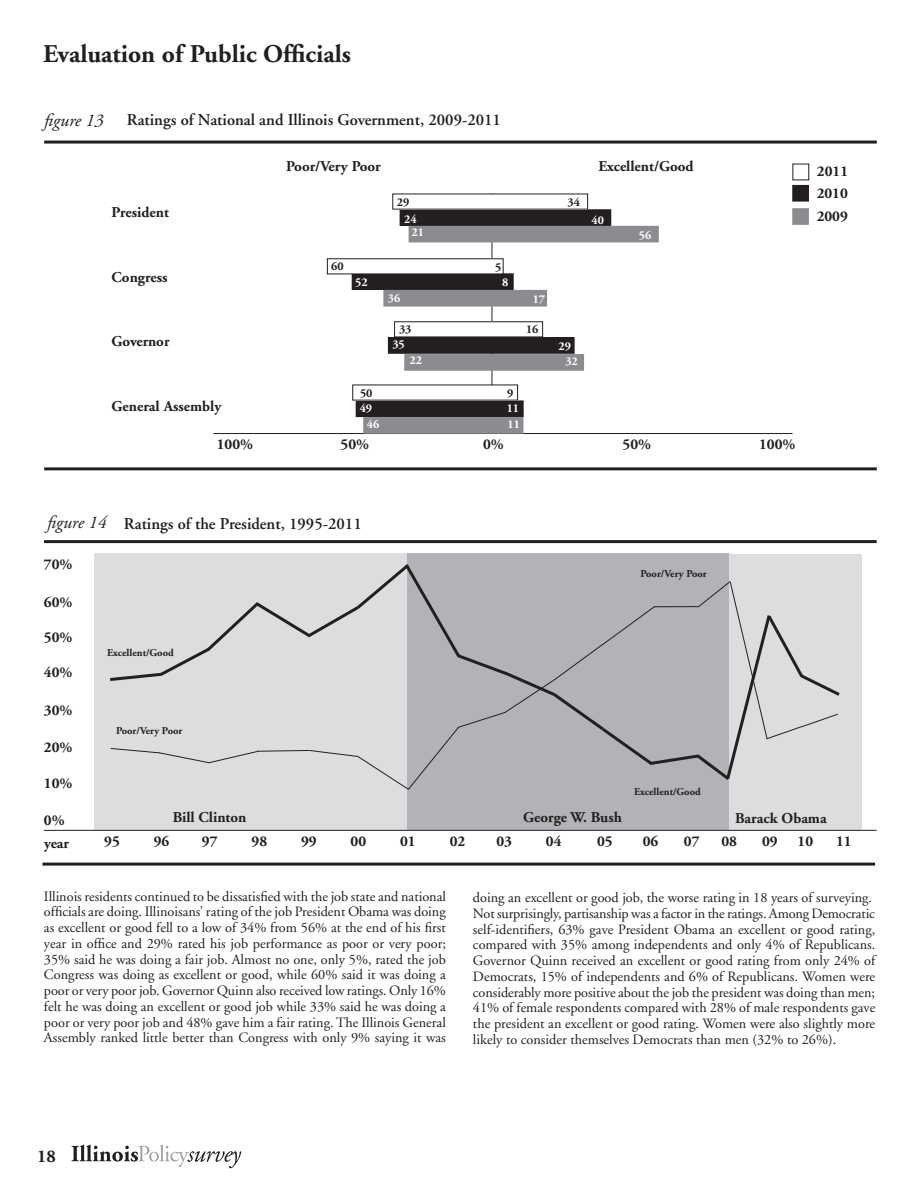
<style>
.page{position:relative;width:918px;height:1188px;background:#fff}
.page>*{position:absolute;margin:0;border:0;box-sizing:border-box;transform-origin:0 0}
.t1{font:700 25.5px "Adobe Garamond";color:#231f20}
.t2{font:italic 18px "Adobe Garamond";color:#231f20}
.t3{font:700 18px "Adobe Garamond";color:#231f20}
.t4{font:600 16.5px "Adobe Garamond";color:#231f20}
.t5{font:700 15px/23.1px "Adobe Garamond";color:#231f20}
.t6{font:14.25px/15.8px "Adobe Garamond";color:#231f20;text-align:justify}
.t7{font:700 12px "Adobe Garamond";color:#fff}
.t8{font:700 12px "Adobe Garamond";color:#231f20}
.t9{font:700 10.5px "Adobe Garamond";color:#231f20}
.s1{font-weight:400;font-style:italic;font-size:18px}
</style>
<div class="page">
<svg style="left:72px;top:1145px;width:169px;height:23px"></svg>
<div style="left:400px;top:210px;width:211px;height:15px;background:#231f20"></div>
<div style="left:400px;top:209px;width:211px;height:17px;border:2px solid #231f20"></div>
<div style="left:352px;top:274px;width:161px;height:15px;background:#231f20"></div>
<div style="left:352px;top:273px;width:162px;height:17px;border:2px solid #231f20"></div>
<div style="left:389px;top:338px;width:185px;height:15px;background:#231f20"></div>
<div style="left:388px;top:337px;width:187px;height:17px;border:2px solid #231f20"></div>
<div style="left:356px;top:401px;width:167px;height:15px;background:#231f20"></div>
<div style="left:356px;top:400px;width:168px;height:17px;border:2px solid #231f20"></div>
<div style="left:726px;top:554px;width:136px;height:276px;background:#dcdddf"></div>
<div style="left:407px;top:554px;width:322px;height:276px;background:#b2b3b7"></div>
<div style="left:94px;top:554px;width:313px;height:276px;background:#dcdddf"></div>
<hr style="left:44px;top:141px;width:833px;height:3px;background:#231f20">
<hr style="left:213px;top:433px;width:580px;height:1px;background:#231f20">
<hr style="left:492px;top:194px;width:1px;height:237px;background:#231f20">
<hr style="left:43px;top:863px;width:832px;height:3px;background:#231f20">
<div style="left:793px;top:186px;width:15px;height:15px;background:#231f20"></div>
<div style="left:792px;top:185px;width:17px;height:17px;border:2px solid #231f20"></div>
<div style="left:792px;top:208px;width:17px;height:17px;background:#8a8c8f;border:2px solid #8a8c8f"></div>
<hr style="left:44px;top:540px;width:833px;height:3px;background:#231f20">
<hr style="left:44px;top:830px;width:833px;height:1px;background:#231f20">
<div style="left:409px;top:226px;width:250px;height:16px;background:#8a8c8f"></div>
<div style="left:383px;top:290px;width:164px;height:17px;background:#8a8c8f;border:2px solid #8a8c8f"></div>
<div style="left:404px;top:354px;width:180px;height:17px;background:#8a8c8f;border:2px solid #8a8c8f"></div>
<div style="left:363px;top:417px;width:160px;height:17px;background:#8a8c8f;border:2px solid #8a8c8f"></div>
<hr style="left:44px;top:467px;width:833px;height:3px;background:#231f20">
<div style="left:353px;top:385px;width:165px;height:15px;background:#fff"></div>
<div style="left:395px;top:322px;width:148px;height:15px;background:#fff"></div>
<div style="left:327px;top:259px;width:176px;height:15px;background:#fff"></div>
<div style="left:393px;top:194px;width:195px;height:15px;background:#fff"></div>
<svg style="left:110px;top:564px;width:730px;height:226px"></svg>
<h1 class="t1" style="left:43px;top:40px;width:309px">Evaluation of Public Officials</h1>
<p class="t2" style="left:44px;top:111px;width:61px">figure 13</p>
<p class="t4" style="left:127px;top:111px;width:376px">Ratings of National and Illinois Government, 2009-2011</p>
<p class="t5" style="left:112px;top:201px;width:59px">President</p>
<p class="t5" style="left:286px;top:155px;width:96px">Poor/Very Poor</p>
<p class="t8" style="left:397px;top:195px;width:14px">29</p>
<p class="t8" style="left:567px;top:195px;width:14px">34</p>
<p class="t7" style="left:404px;top:213px;width:14px">24</p>
<p class="t5" style="left:598px;top:155px;width:97px">Excellent/Good</p>
<p class="t7" style="left:591px;top:214px;width:14px">40</p>
<p class="t7" style="left:411px;top:226px;width:14px">21</p>
<p class="t7" style="left:639px;top:229px;width:14px">56</p>
<p class="t8" style="left:331px;top:260px;width:14px">60</p>
<p class="t8" style="left:495px;top:260px;width:8px">5</p>
<p class="t5" style="left:112px;top:266px;width:57px">Congress</p>
<p class="t7" style="left:355px;top:276px;width:14px">52</p>
<p class="t7" style="left:502px;top:276px;width:8px">8</p>
<p class="t7" style="left:388px;top:291px;width:14px">36</p>
<p class="t7" style="left:533px;top:293px;width:14px">17</p>
<p class="t8" style="left:399px;top:323px;width:14px">33</p>
<p class="t8" style="left:526px;top:323px;width:14px">16</p>
<p class="t5" style="left:112px;top:330px;width:59px">Governor</p>
<p class="t7" style="left:392px;top:338px;width:14px">35</p>
<p class="t7" style="left:558px;top:339px;width:14px">29</p>
<p class="t7" style="left:410px;top:353px;width:14px">22</p>
<p class="t7" style="left:565px;top:354px;width:14px">32</p>
<p class="t8" style="left:360px;top:387px;width:14px">50</p>
<p class="t8" style="left:507px;top:386px;width:8px">9</p>
<p class="t5" style="left:112px;top:395px;width:111px">General Assembly</p>
<p class="t7" style="left:360px;top:402px;width:14px">49</p>
<p class="t7" style="left:507px;top:402px;width:14px">11</p>
<p class="t7" style="left:367px;top:418px;width:14px">46</p>
<p class="t7" style="left:507px;top:417px;width:14px">11</p>
<p class="t5" style="left:217px;top:433px;width:38px">100%</p>
<p class="t5" style="left:341px;top:433px;width:30px">50%</p>
<p class="t5" style="left:483px;top:433px;width:22px">0%</p>
<p class="t5" style="left:623px;top:433px;width:30px">50%</p>
<p class="t5" style="left:759px;top:433px;width:38px">100%</p>
<p class="t5" style="left:817px;top:160px;width:33px">2011</p>
<p class="t5" style="left:817px;top:183px;width:33px;line-height:22.2px">2010<br>2009</p>
<p class="t4" style="left:46px;top:514px;width:317px"><span class="s1">figure 14</span> Ratings of the President, 1995-2011</p>
<p class="t5" style="left:44px;top:553px;width:30px">70%</p>
<p class="t5" style="left:44px;top:591px;width:30px">60%</p>
<p class="t9" style="left:641px;top:568px;width:68px">Poor/Very Poor</p>
<p class="t5" style="left:44px;top:626px;width:30px">50%</p>
<p class="t5" style="left:44px;top:661px;width:30px">40%</p>
<p class="t5" style="left:44px;top:699px;width:30px">30%</p>
<p class="t5" style="left:44px;top:736px;width:30px">20%</p>
<p class="t5" style="left:44px;top:772px;width:30px">10%</p>
<p class="t5" style="left:44px;top:809px;width:27px">0% year</p>
<p class="t9" style="left:107px;top:647px;width:68px">Excellent/Good</p>
<p class="t9" style="left:116px;top:725px;width:68px">Poor/Very Poor</p>
<p class="t5" style="left:173px;top:806px;width:75px">Bill Clinton</p>
<p class="t5" style="left:523px;top:806px;width:100px">George W. Bush</p>
<p class="t5" style="left:104px;top:830px;width:17px">95</p>
<p class="t5" style="left:154px;top:830px;width:17px">96</p>
<p class="t5" style="left:202px;top:830px;width:17px">97</p>
<p class="t5" style="left:252px;top:830px;width:17px">98</p>
<p class="t5" style="left:301px;top:830px;width:17px">99</p>
<p class="t5" style="left:351px;top:830px;width:17px">00</p>
<p class="t5" style="left:400px;top:830px;width:17px">01</p>
<p class="t5" style="left:450px;top:830px;width:17px">02</p>
<p class="t5" style="left:496px;top:830px;width:17px">03</p>
<p class="t5" style="left:546px;top:830px;width:17px">04</p>
<p class="t5" style="left:597px;top:830px;width:17px">05</p>
<p class="t9" style="left:634px;top:786px;width:68px">Excellent/Good</p>
<p class="t5" style="left:643px;top:830px;width:17px">06</p>
<p class="t5" style="left:684px;top:830px;width:17px">07</p>
<p class="t5" style="left:798px;top:807px;width:31px;text-indent:-62px">Barack Obama<br>10</p>
<p class="t5" style="left:722px;top:830px;width:17px">08</p>
<p class="t5" style="left:762px;top:830px;width:17px">09</p>
<p class="t5" style="left:836px;top:830px;width:17px">11</p>
<p class="t6" style="left:44px;top:889px;width:404px">Illinois residents continued to be dissatisfied with the job state and national officials are doing. Illinoisans’ rating of the job President Obama was doing as excellent or good fell to a low of 34% from 56% at the end of his first year in office and 29% rated his job performance as poor or very poor; 35% said he was doing a fair job. Almost no one, only 5%, rated the job Congress was doing as excellent or good, while 60% said it was doing a poor or very poor job. Governor Quinn also received low ratings. Only 16% felt he was doing an excellent or good job while 33% said he was doing a poor or very poor job and 48% gave him a fair rating. The Illinois General Assembly ranked little better than Congress with only 9% saying it was</p>
<p class="t6" style="left:473px;top:890px;width:404px;text-align:left">doing an excellent or good job, the worse rating in 18 years of surveying.<br>Not surprisingly, partisanship was a factor in the ratings. Among Democratic self-identifiers, 63% gave President Obama an excellent or good rating, compared with 35% among independents and only 4% of Republicans.<br>Governor Quinn received an excellent or good rating from only 24% of Democrats, 15% of independents and 6% of Republicans. Women were considerably more positive about the job the president was doing than men; 41% of female respondents compared with 28% of male respondents gave the president an excellent or good rating. Women were also slightly more likely to consider themselves Democrats than men (32% to 26%).</p>
<p class="t3" style="left:37px;top:1146px;width:20px">18</p>
</div>
